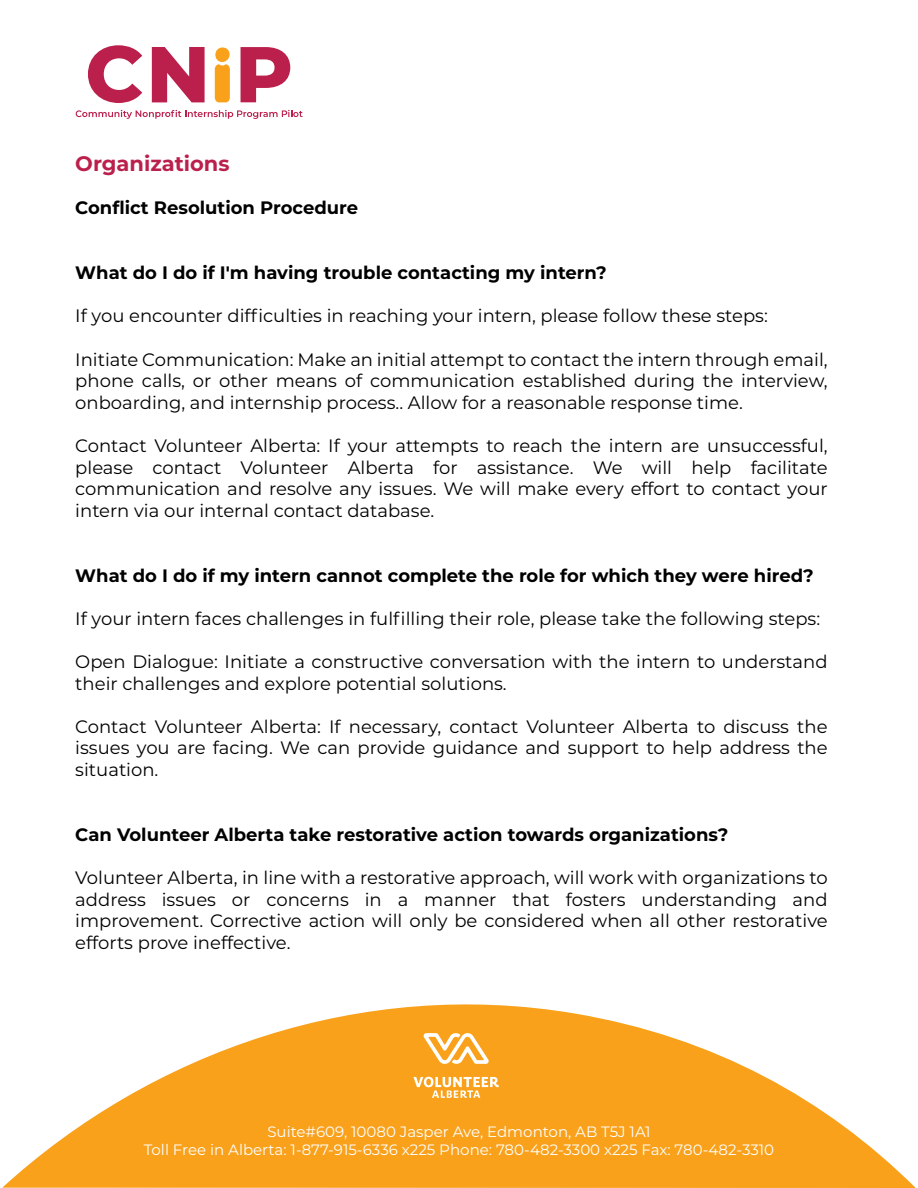
<style>
.page{position:relative;width:918px;height:1188px;background:#fff}
.page>*{position:absolute;margin:0;border:0;box-sizing:border-box;transform-origin:0 0}
.t1{font:700 21px "Montserrat";color:#bb204c}
.t2{font:18px/21.6px "Montserrat";color:#000;text-align:justify}
.t3{font:700 18px "Montserrat";color:#000}
.t4{font:15px/18px "Montserrat";color:#fff;text-align:center}
</style>
<div class="page">
<svg style="left:2px;top:1011px;width:914px;height:177px;fill:#f9a11b"></svg>
<img style="left:348px;top:1004px;width:215px;height:144px">
<svg style="left:76px;top:110px;width:227px;height:9px"></svg>
<svg style="left:88px;top:45px;width:54px;height:58px"></svg>
<svg style="left:215px;top:47px;width:15px;height:55px"></svg>
<svg style="left:241px;top:47px;width:49px;height:55px"></svg>
<svg style="left:152px;top:47px;width:53px;height:55px"></svg>
<p class="t1" style="left:75px;top:149px;width:156px">Organizations</p>
<p class="t3" style="left:75px;top:195px;width:284px">Conflict Resolution Procedure</p>
<p class="t3" style="left:75px;top:260px;width:533px">What do I do if I'm having trouble contacting my intern?</p>
<p class="t2" style="left:75px;top:305px;width:694px">If you encounter difficulties in reaching your intern, please follow these steps:</p>
<p class="t2" style="left:75px;top:348px;width:754px">Initiate Communication: Make an initial attempt to contact the intern through email, phone calls, or other means of communication established during the interview, onboarding, and internship process.. Allow for a reasonable response time.</p>
<p class="t2" style="left:75px;top:434px;width:754px">Contact Volunteer Alberta: If your attempts to reach the intern are unsuccessful, please contact Volunteer Alberta for assistance. We will help facilitate communication and resolve any issues. We will make every effort to contact your intern via our internal contact database.</p>
<p class="t3" style="left:75px;top:562px;width:740px">What do I do if my intern cannot complete the role for which they were hired?</p>
<p class="t2" style="left:75px;top:607px;width:746px">If your intern faces challenges in fulfilling their role, please take the following steps:</p>
<p class="t2" style="left:75px;top:650px;width:754px">Open Dialogue: Initiate a constructive conversation with the intern to understand their challenges and explore potential solutions.</p>
<p class="t2" style="left:75px;top:715px;width:754px">Contact Volunteer Alberta: If necessary, contact Volunteer Alberta to discuss the issues you are facing. We can provide guidance and support to help address the situation.</p>
<p class="t3" style="left:75px;top:821px;width:655px">Can Volunteer Alberta take restorative action towards organizations?</p>
<p class="t2" style="left:75px;top:866px;width:754px">Volunteer Alberta, in line with a restorative approach, will work with organizations to address issues or concerns in a manner that fosters understanding and improvement. Corrective action will only be considered when all other restorative efforts prove ineffective.</p>
<p class="t4" style="left:144px;top:1122px;width:632px">Suite#609, 10080 Jasper Ave, Edmonton, AB T5J 1A1<br>Toll Free in Alberta: 1-877-915-6336 x225 Phone: 780-482-3300 x225 Fax: 780-482-3310</p>
</div>
